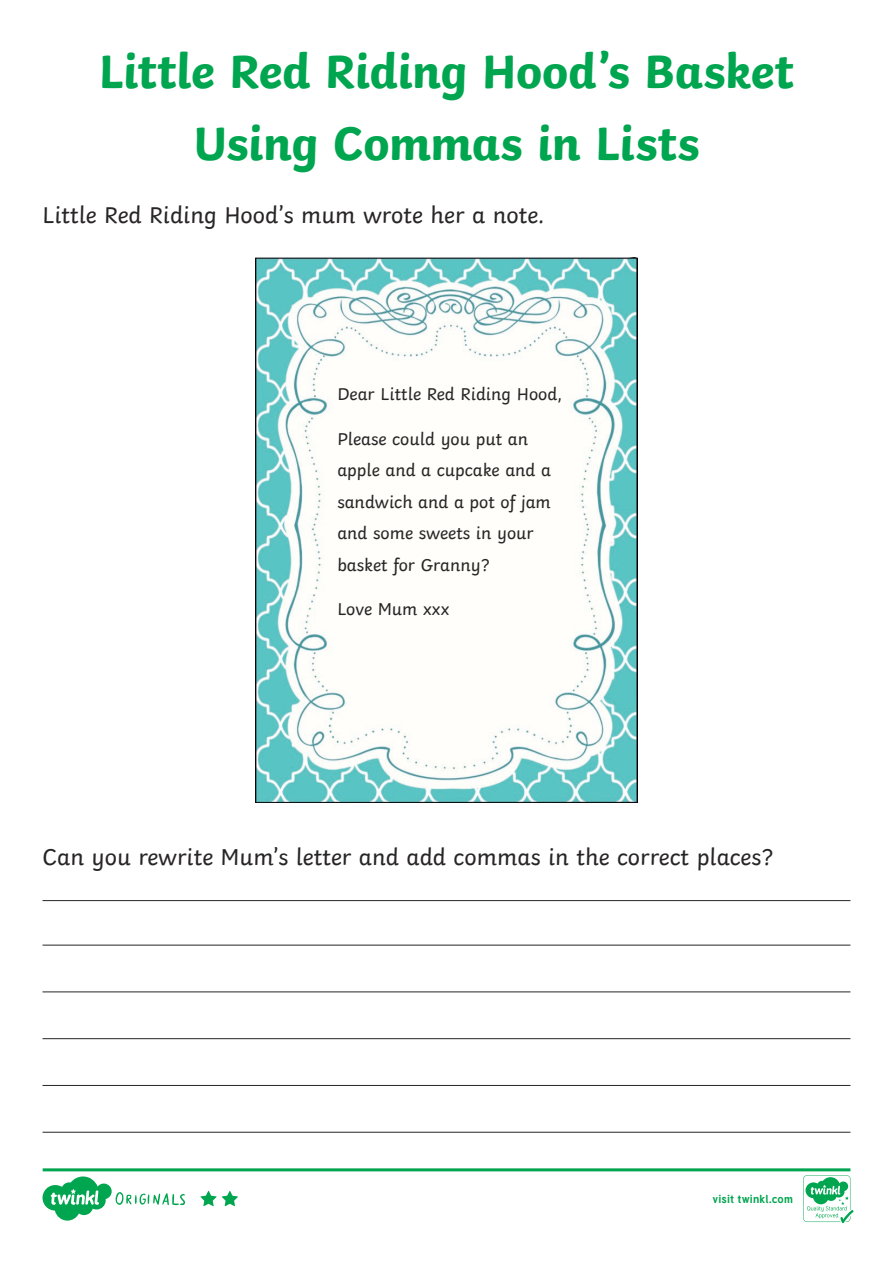
<style>
.page{position:relative;width:893px;height:1263px;background:#fff}
.page>*{position:absolute;margin:0;border:0;box-sizing:border-box;transform-origin:0 0}
.Heading_1{font:700 49.5px "Twinkl";letter-spacing:-.01em;color:#00a54f}
.KS2_Body_Copy{font:24px "Twinkl";color:#282526}
.KS1_Body_Copy{font:24px "Twinkl";color:#282526}
.KS1_Body_Copy-2{font:18px/31.5px "Twinkl";color:#282526}
.t1{font:700 11.4px "Tuffy";letter-spacing:.015em;color:#00a54f}
</style>
<div class="page">
<hr style="left:43px;top:900px;width:807px;height:1px;background:#282526">
<hr style="left:43px;top:945px;width:807px;height:1px;background:#282526">
<hr style="left:43px;top:991px;width:807px;height:1px;background:#282526">
<hr style="left:43px;top:1038px;width:807px;height:1px;background:#282526">
<hr style="left:43px;top:1085px;width:807px;height:1px;background:#282526">
<hr style="left:43px;top:1132px;width:807px;height:1px;background:#282526">
<img style="left:255px;top:258px;width:383px;height:545px">
<svg style="left:43px;top:1168px;width:810px;height:55px"></svg>
<p class="Heading_1" style="left:99px;top:31px;width:697px">Little Red Riding Hood’s Basket</p>
<p class="Heading_1" style="left:194px;top:103px;width:507px">Using Commas in Lists</p>
<p class="KS1_Body_Copy" style="left:43px;top:197px;width:503px">Little Red Riding Hood’s mum wrote her a note.</p>
<p class="KS1_Body_Copy-2" style="left:337px;top:377px;width:226px">Dear Little Red Riding Hood,</p>
<p class="KS1_Body_Copy-2" style="left:337px;top:421px;width:215px">Please could you put an apple and a cupcake and a sandwich and a pot of jam and some sweets in your basket for Granny?</p>
<p class="KS1_Body_Copy-2" style="left:337px;top:591px;width:113px">Love Mum xxx</p>
<p class="KS2_Body_Copy" style="left:43px;top:838px;width:732px">Can you rewrite Mum’s letter and add commas in the correct places?</p>
<p class="t1" style="left:712px;top:1190px;width:82px">visit twinkl.com</p>
</div>
